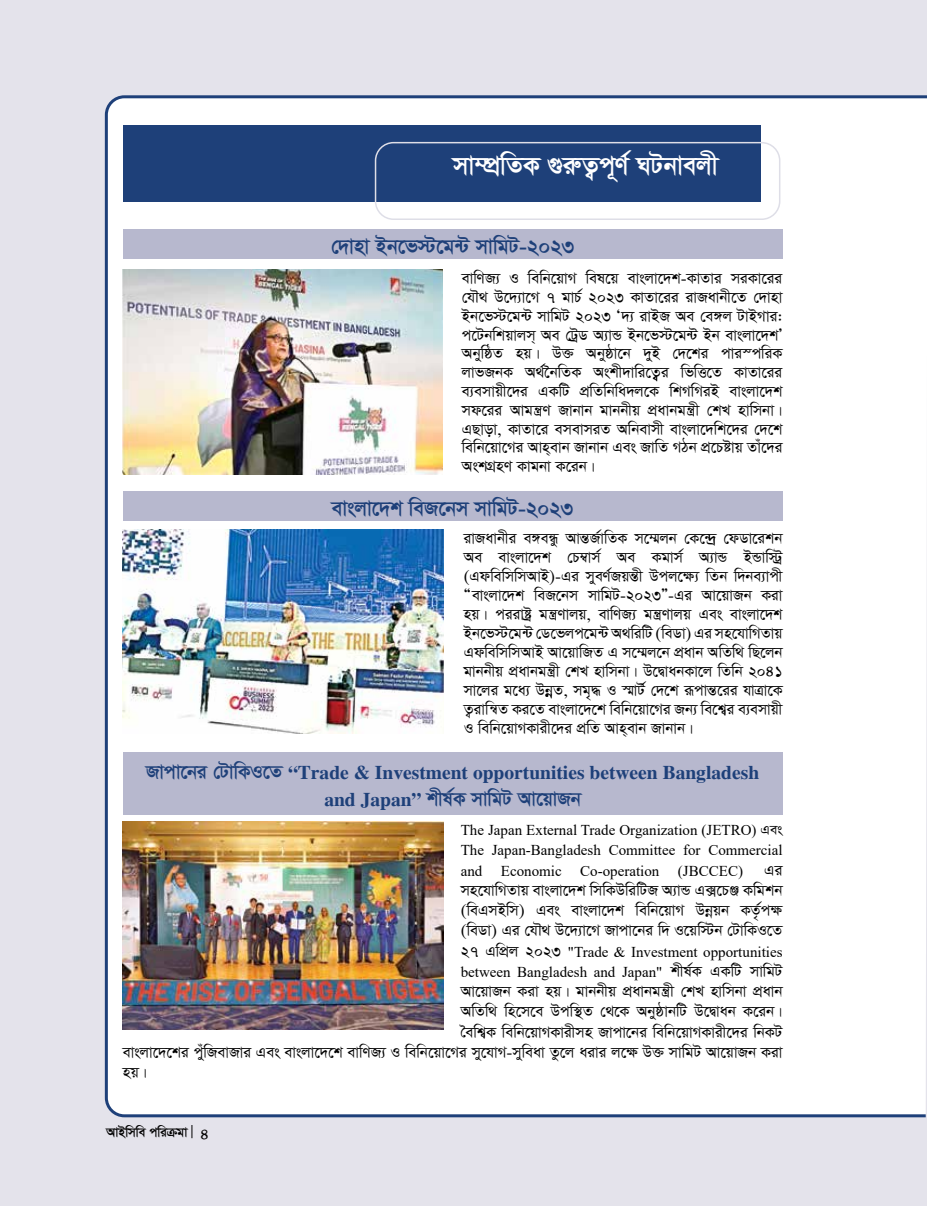
<style>
.page{position:relative;width:927px;height:1206px;background:#fff}
.page>*{position:absolute;margin:0;border:0;box-sizing:border-box;transform-origin:0 0}
.t1{font:30px "Sutonny MJ Bold";color:#fff}
.t2{font:27.3px "Sutonny MJ Bold";color:#fff}
.t3{font:24px "Sutonny MJ Bold";color:#1e4079}
.t4{font:22.5px "Sutonny MJ Bold";color:#1e4079}
.t5{font:700 19.5px "Times";color:#1e4079}
.t6{font:18px/19px "Sutonny MJ";color:#000;text-align:justify}
.t7{font:15px/20.2px "Times New Roman";color:#000;text-align:justify}
.t8{font:15px "Sutonny MJ Bold";color:#000}
.s1{font-family:"Sutonny MJ Bold";font-weight:400;font-size:22.5px}
.s2{font-family:"Times";font-weight:700;font-size:19.5px}
.s3{font-family:"Sutonny MJ";font-size:16.5px}
.s4{font-family:"Sutonny MJ";font-size:18px}
</style>
<div class="page">
<div style="left:0;top:0;width:926px;height:1205px;background:#e4e3eb"></div>
<svg style="left:191px;top:1125px;width:1px;height:12px"></svg>
<div style="left:104px;top:95px;width:822px;height:1023px;background:#fff"></div>
<div style="left:123px;top:752px;width:659px;height:62px;background:#b7b8ce"></div>
<img style="left:123px;top:821px;width:320px;height:208px">
<div style="left:123px;top:491px;width:659px;height:30px;background:#b7b8ce"></div>
<div style="left:463px;top:529px;width:319px;height:209px;background:#fff"></div>
<img style="left:123px;top:529px;width:320px;height:204px">
<div style="left:123px;top:229px;width:659px;height:30px;background:#b7b8ce"></div>
<div style="left:462px;top:270px;width:320px;height:205px;background:#fff"></div>
<img style="left:123px;top:270px;width:320px;height:204px">
<div style="left:123px;top:125px;width:637px;height:77px;background:#1e4079"></div>
<div style="left:375px;top:142px;width:405px;height:78px;border:2px solid #dedee7;border-radius:18px"></div>
<h1 class="t1" style="left:453px;top:149px;width:266px">MV¤ÚÖWZK ¸IÆZ¡C~Y© NUBVEJX</h1>
<h3 class="t3" style="left:331px;top:233px;width:245px">†`VNV BB‡F÷‡G›U MVWGU-2023</h3>
<p class="t6" style="left:462px;top:270px;width:322px">EVWYR¨ I WEWB‡QVM WEL‡Q EVSJV‡`K-KVZVI MIKV‡II †HŠ_ D‡`¨V‡M 7 GVP© 2023 KVZV‡II IVRAVBX‡Z †`VNV BB‡F÷‡G›U MVWGU 2023 Ô`¨ IVBR AE †E½J UVBMVI:<br>C‡UBWKQVJM&amp; AE †UªW A¨VÛ BB‡F÷‡G›U BB EVSJV‡`KÕ ABYWÔZ NQ| D³ ABYÔV‡B `YB †`‡KI CVI¯CWIK JVFRBK A_©‰BWZK ASKX`VWI‡Z¡I WFWË‡Z KVZV‡II E¨EMVQX‡`I GKWU CÖWZWBWA`J‡K WKMWMIB EVSJV‡`K MD‡II AVGŠ¿Y RVBVB GVBBXQ CÖAVBGŠ¿X †KL NVWMBV| GQVOV, KVZV‡I EMEVMIZ AWBEVMX EVSJV‡`WK‡`I †`‡K WEWB‡QV‡MI AVN&amp;EVB RVBVB GES RVWZ MVB CÖ‡PÓVQ ZVU‡`I ASKMÖNY KVGBV K‡IB|</p>
<h3 class="t3" style="left:332px;top:494px;width:243px">EVSJV‡`K WER‡BM MVWGU-2023</h3>
<p class="t6" style="left:463px;top:529px;width:329px;text-align:left">IVRAVBXI E½EÜZAVŠÍR©VWZK M‡¤§JB †K‡›`ª†DWV‡IKB AE EVSJV‡`K †P¤^VM© AE KGVM© A¨VÛ BÛVW÷ª (GDWEWMWMAVB)-GI MYEY©RQŠÍX DCJ‡¶¨ WZB W`BE¨VCX ÒEVSJV‡`K WER‡BM MVWGU-2023Ó-GI AV‡QVRB KIV NQ| CIIVÓªGŠ¿YVJQ, EVWYR¨ GŠ¿YVJQ GES EVSJV‡`K BB‡F÷‡G›U †W‡FJC‡G›U A_WIWU (WEWV) GI MN‡HVWMZVQ GDWEWMWMAVB AV‡QVWRZ G M‡¤§J‡B CÖAVB AWZW_ WQ‡JB GVBBXQ CÖAVBGŠ¿X †KL NVWMBV| D‡ØVABKV‡J WZWB 2041<br>MV‡JI G‡A¨ DBŒZ, MG„× I ¯§VU© †`‡K IƑCVŠÍ‡II HVÎV‡K Z¡IVWŠ^Z KI‡Z EVSJV‡`‡K WEWB‡QV‡MI RB¨ WE‡K¦I E¨EMVQX I WEWB‡QVMKVIX‡`I CÖWZ AVN&amp;EVB RVBVB|</p>
<p class="t5" style="left:146px;top:761px;width:614px"><span class="s1">RVCV‡BI †UVWKI‡Z</span> “Trade &amp; Investment opportunities between Bangladesh</p>
<p class="t4" style="left:324px;top:786px;width:258px"><span class="s2">and Japan”</span> KXL©K MVWGU AV‡QVRB</p>
<p class="t7" style="left:460px;top:819px;width:323px">The Japan External Trade Organization (JETRO) <span class="s3">GES </span>The Japan-Bangladesh Committee for Commercial and Economic Co-operation (JBCCEC) <span class="s4">GI</span></p>
<p class="t6" style="left:460px;top:880px;width:323px;line-height:20.2px">MN‡HVWMZVQ EVSJV‡`K WMWKDWIWUR A¨VÛ G·‡PÄ KWGKB (WEGMBWM) GES EVSJV‡`K WEWB‡QVM DBŒQB KZ©…C¶ (WEWV) GI †HŠ_ D‡`¨V‡M RVCV‡BI W` I‡QW÷B †UVWKI‡Z</p>
<p class="t7" style="left:460px;top:940px;width:323px"><span class="s4">27 GWCÖJ 2023</span> "Trade &amp; Investment opportunities between Bangladesh and Japan" <span class="s4">KXL©K GKWU MVWGU</span></p>
<p class="t6" style="left:460px;top:982px;width:323px">AV‡QVRB KIV NQ| GVBBXQ CÖAVBGŠ¿X †KL NVWMBV CÖAVB</p>
<p class="t6" style="left:460px;top:1002px;width:323px">AWZW_ WN‡M‡E DCW¯’Z †_‡K ABYÔVBWU D‡ØVAB K‡IB|</p>
<p class="t6" style="left:460px;top:1022px;width:323px">ˆEWK¦K WEWB‡QVMKVIXMN RVCV‡BI WEWB‡QVMKVIX‡`I WBKU</p>
<p class="t6" style="left:123px;top:1043px;width:661px">EVSJV‡`‡KI CYUWREVRVI GES EVSJV‡`‡K EVWYR¨ I WEWB‡QV‡MI MY‡HVM-MYWEAV ZZ‡J AIVI J‡¶ D³ MVWGU AV‡QVRB KIV</p>
<p class="t6" style="left:123px;top:1063px;width:26px">NQ|</p>
<h2 class="t2" style="left:574px;top:862px;width:8px">.</h2>
<p class="t8" style="left:106px;top:1123px;width:104px">AVBWMWE CWIΜGV <span class="s4">4</span></p>
</div>
